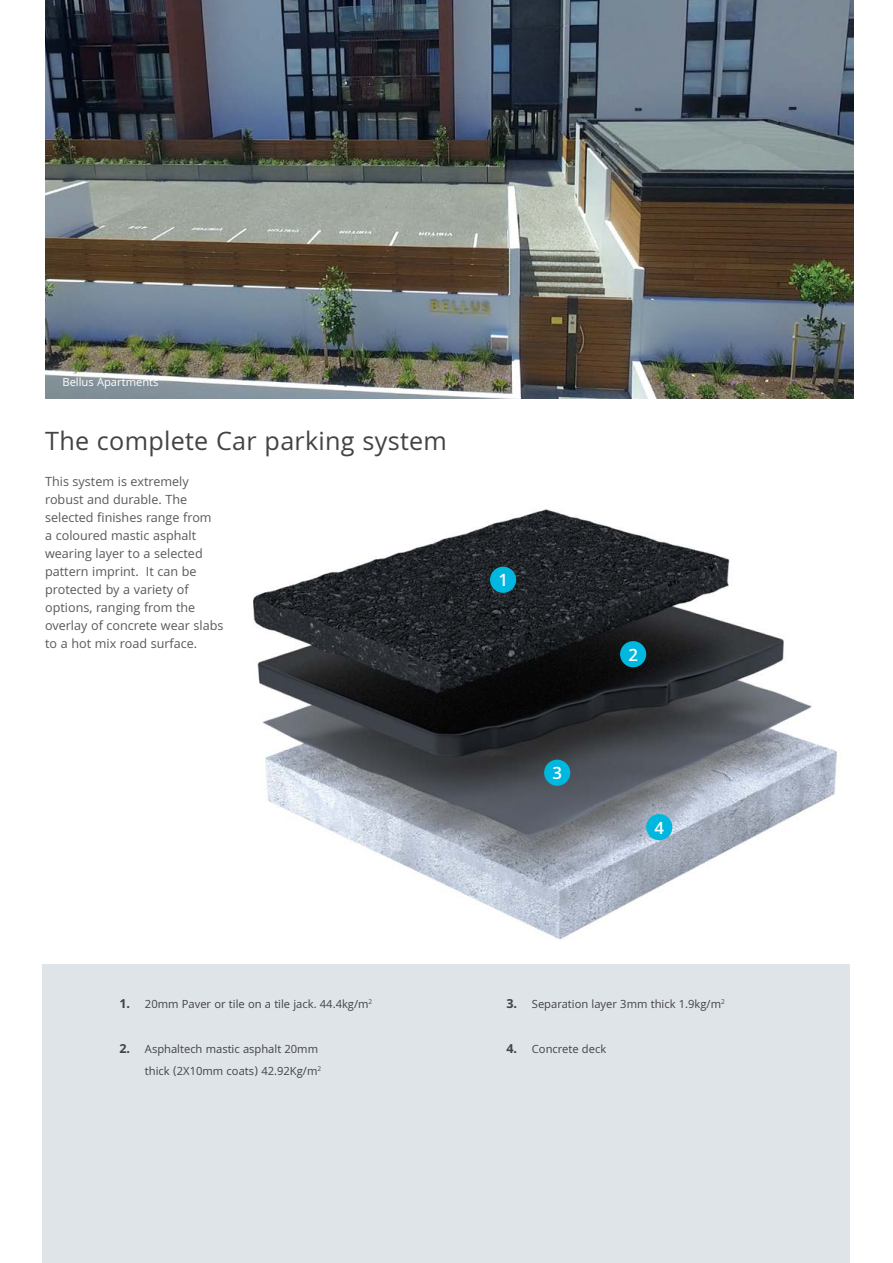
<style>
.page{position:relative;width:893px;height:1263px;background:#fff}
.page>*{position:absolute;margin:0;border:0;box-sizing:border-box;transform-origin:0 0}
.t1{font:27px "Khula";letter-spacing:.01em;color:#434345}
.t2{font:600 18px "Khula";color:#fff}
.t3{font:13.5px/18px "Khula";color:#58595b}
.t4{font:12px/22.5px "Khula";color:#434345;text-align:right}
.t5{font:12px "Khula";color:#fff}
.s1{font-weight:700;font-size:13.5px}
</style>
<div class="page">
<div style="left:43px;top:965px;width:807px;height:298px;background:#dfe4e8"></div>
<img style="left:45px;top:0;width:808px;height:399px">
<img style="left:253px;top:509px;width:584px;height:431px">
<div style="left:490px;top:567px;width:26px;height:26px;background:#00b7df;border-radius:50%"></div>
<div style="left:620px;top:641px;width:26px;height:26px;background:#00b7df;border-radius:50%"></div>
<div style="left:544px;top:760px;width:26px;height:26px;background:#00b7df;border-radius:50%"></div>
<div style="left:646px;top:814px;width:26px;height:26px;background:#00b7df;border-radius:50%"></div>
<p class="t5" style="left:62px;top:375px;width:98px">Bellus Apartments</p>
<h1 class="t1" style="left:45px;top:425px;width:403px">The complete Car parking system</h1>
<p class="t3" style="left:45px;top:472px;width:180px">This system is extremely robust and durable. The selected finishes range from<br>a coloured mastic asphalt wearing layer to a selected pattern imprint. It can be protected by a variety of options, ranging from the overlay of concrete wear slabs to a hot mix road surface.</p>
<h2 class="t2" style="left:498px;top:569px;width:11px">1</h2>
<h2 class="t2" style="left:552px;top:762px;width:11px">3</h2>
<h2 class="t2" style="left:628px;top:644px;width:11px">2</h2>
<h2 class="t2" style="left:654px;top:817px;width:11px">4</h2>
<p class="t4" style="left:119px;top:992px;width:254px"><span class="s1">1.</span> 20mm Paver or tile on a tile jack. 44.4kg/m<sup>2</sup></p>
<p class="t4" style="left:119px;top:1037px;width:203px"><span class="s1">2.</span> Asphaltech mastic asphalt 20mm thick (2X10mm coats) 42.92Kg/m<sup>2</sup></p>
<p class="t4" style="left:506px;top:992px;width:220px"><span class="s1">3.</span> Separation layer 3mm thick 1.9kg/m<sup>2</sup></p>
<p class="t4" style="left:506px;top:1037px;width:101px"><span class="s1">4.</span> Concrete deck</p>
</div>
